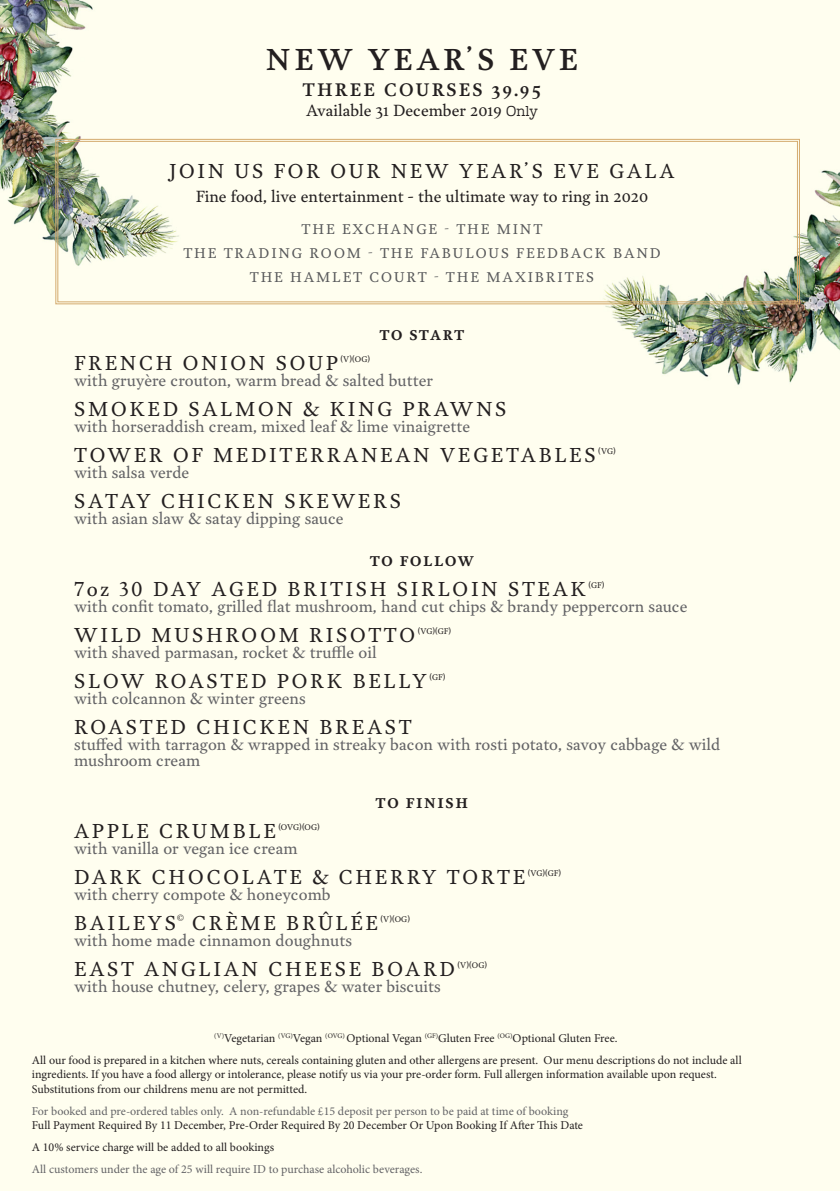
<style>
.page{position:relative;width:840px;height:1191px;background:#fff}
.page>*{position:absolute;margin:0;border:0;box-sizing:border-box;transform-origin:0 0}
.t1{font:600 30px "Garvis Pro";letter-spacing:.12em;color:#231f20}
.t2{font:20px "Garvis Pro";letter-spacing:.135em;color:#231f20}
.t3{font:600 18px "Garvis Pro";letter-spacing:.12em;color:#231f20}
.t4{font:16px "Garvis Pro";color:#636366}
.t5{font:16px "Garvis Pro";color:#231f20}
.t6{font:14px "Garvis Pro";letter-spacing:.135em;color:#57585a}
.t7{font:700 14px "Garvis Pro";letter-spacing:.12em;color:#231f20}
.t8{font:12px "Minion Pro";color:#231f20}
.t9{font:12px "Minion Pro";color:#636366}
.t10{font:9.4px "Garvis Pro";color:#231f20}
.t11{font:8.2px "Garvis Pro";letter-spacing:.015em;color:#231f20}
.s1{font-family:"Freight Macro Pro"}
</style>
<div class="page">
<div style="left:0;top:0;width:839px;height:1190px;background:#fffeef"></div>
<svg style="left:55px;top:138px;width:745px;height:167px"></svg>
<div style="left:57px;top:141px;width:740px;height:161px;border:1px solid #d4ab6e"></div>
<p class="t1" style="left:266px;top:38px;width:313px">NEW YEAR’S EVE</p>
<p class="t3" style="left:303px;top:77px;width:239px">THREE COURSES 39.95</p>
<p class="t5" style="left:306px;top:99px;width:233px">Available 31 December 2019 <span class="s1">Only</span></p>
<p class="t2" style="left:169px;top:157px;width:506px">JOIN US FOR OUR NEW YEAR’S EVE GALA</p>
<p class="t5" style="left:196px;top:185px;width:453px">Fine food, live entertainment - the ultimate way to ring in 2020</p>
<p class="t6" style="left:301px;top:219px;width:242px">THE EXCHANGE - THE MINT</p>
<p class="t6" style="left:183px;top:243px;width:478px">THE TRADING ROOM - THE FABULOUS FEEDBACK BAND</p>
<p class="t6" style="left:250px;top:267px;width:345px">THE HAMLET COURT - THE MAXIBRITES</p>
<p class="t7" style="left:379px;top:325px;width:86px">TO START</p>
<p class="t2" style="left:74px;top:349px;width:265px">FRENCH ONION SOUP</p>
<p class="t11" style="left:340px;top:353px;width:31px">(V)(OG)</p>
<p class="t4" style="left:74px;top:369px;width:360px">with gruyère crouton, warm bread &amp; salted butter</p>
<p class="t2" style="left:74px;top:395px;width:433px">SMOKED SALMON &amp; KING PRAWNS</p>
<p class="t4" style="left:74px;top:415px;width:397px">with horseraddish cream, mixed leaf &amp; lime vinaigrette</p>
<p class="t2" style="left:74px;top:441px;width:522px">TOWER OF MEDITERRANEAN VEGETABLES</p>
<p class="t11" style="left:598px;top:445px;width:19px">(VG)</p>
<p class="t4" style="left:74px;top:461px;width:117px">with salsa verde</p>
<p class="t2" style="left:74px;top:487px;width:328px">SATAY CHICKEN SKEWERS</p>
<p class="t4" style="left:74px;top:507px;width:271px">with asian slaw &amp; satay dipping sauce</p>
<p class="t7" style="left:370px;top:551px;width:105px">TO FOLLOW</p>
<p class="t2" style="left:74px;top:575px;width:513px">7oz 30 DAY AGED BRITISH SIRLOIN STEAK</p>
<p class="t11" style="left:588px;top:579px;width:17px">(GF)</p>
<p class="t4" style="left:74px;top:595px;width:614px">with confit tomato, grilled flat mushroom, hand cut chips &amp; brandy peppercorn sauce</p>
<p class="t2" style="left:74px;top:621px;width:342px">WILD MUSHROOM RISOTTO</p>
<p class="t11" style="left:417px;top:625px;width:35px">(VG)(GF)</p>
<p class="t4" style="left:74px;top:641px;width:304px">with shaved parmasan, rocket &amp; truffle oil</p>
<p class="t2" style="left:74px;top:667px;width:354px">SLOW ROASTED PORK BELLY</p>
<p class="t11" style="left:429px;top:671px;width:17px">(GF)</p>
<p class="t4" style="left:74px;top:687px;width:233px">with colcannon &amp; winter greens</p>
<p class="t2" style="left:74px;top:713px;width:338px">ROASTED CHICKEN BREAST</p>
<p class="t4" style="left:74px;top:733px;width:647px">stuffed with tarragon &amp; wrapped in streaky bacon with rosti potato, savoy cabbage &amp; wild</p>
<p class="t4" style="left:74px;top:749px;width:128px">mushroom cream</p>
<p class="t7" style="left:376px;top:793px;width:93px">TO FINISH</p>
<p class="t2" style="left:74px;top:817px;width:203px">APPLE CRUMBLE</p>
<p class="t11" style="left:278px;top:821px;width:43px">(OVG)(OG)</p>
<p class="t4" style="left:74px;top:837px;width:225px">with vanilla or vegan ice cream</p>
<p class="t2" style="left:74px;top:863px;width:452px">DARK CHOCOLATE &amp; CHERRY TORTE</p>
<p class="t11" style="left:527px;top:867px;width:35px">(VG)(GF)</p>
<p class="t4" style="left:74px;top:883px;width:258px">with cherry compote &amp; honeycomb</p>
<p class="t2" style="left:74px;top:909px;width:103px">BAILEYS</p>
<p class="t10" style="left:177px;top:911px;width:9px">©</p>
<p class="t2" style="left:192px;top:909px;width:187px">CRÈME BRÛLÉE</p>
<p class="t11" style="left:380px;top:913px;width:31px">(V)(OG)</p>
<p class="t4" style="left:74px;top:929px;width:279px">with home made cinnamon doughnuts</p>
<p class="t2" style="left:74px;top:955px;width:382px">EAST ANGLIAN CHEESE BOARD</p>
<p class="t11" style="left:457px;top:959px;width:31px">(V)(OG)</p>
<p class="t4" style="left:74px;top:975px;width:368px">with house chutney, celery, grapes &amp; water biscuits</p>
<p class="t8" style="left:214px;top:1030px;width:404px"><sup>(V)</sup>Vegetarian <sup>(VG)</sup>Vegan <sup>(OVG)</sup> Optional Vegan <sup>(GF)</sup>Gluten Free <sup>(OG)</sup>Optional Gluten Free.</p>
<p class="t8" style="left:32px;top:1052px;width:711px">All our food is prepared in a kitchen where nuts, cereals containing gluten and other allergens are present. Our menu descriptions do not include all</p>
<p class="t8" style="left:32px;top:1066px;width:686px">ingredients. If you have a food allergy or intolerance, please notify us via your pre-order form. Full allergen information available upon request.</p>
<p class="t8" style="left:32px;top:1080px;width:277px">Substitutions from our childrens menu are not permitted.</p>
<p class="t9" style="left:32px;top:1102px;width:538px">For booked and pre-ordered tables only. A non-refundable £15 deposit per person to be paid at time of booking</p>
<p class="t8" style="left:32px;top:1117px;width:552px">Full Payment Required By 11 December, Pre-Order Required By 20 December Or Upon Booking If After This Date</p>
<p class="t8" style="left:32px;top:1139px;width:244px">A 10% service charge will be added to all bookings</p>
<p class="t9" style="left:32px;top:1161px;width:392px">All customers under the age of 25 will require ID to purchase alcoholic beverages.</p>
</div>
